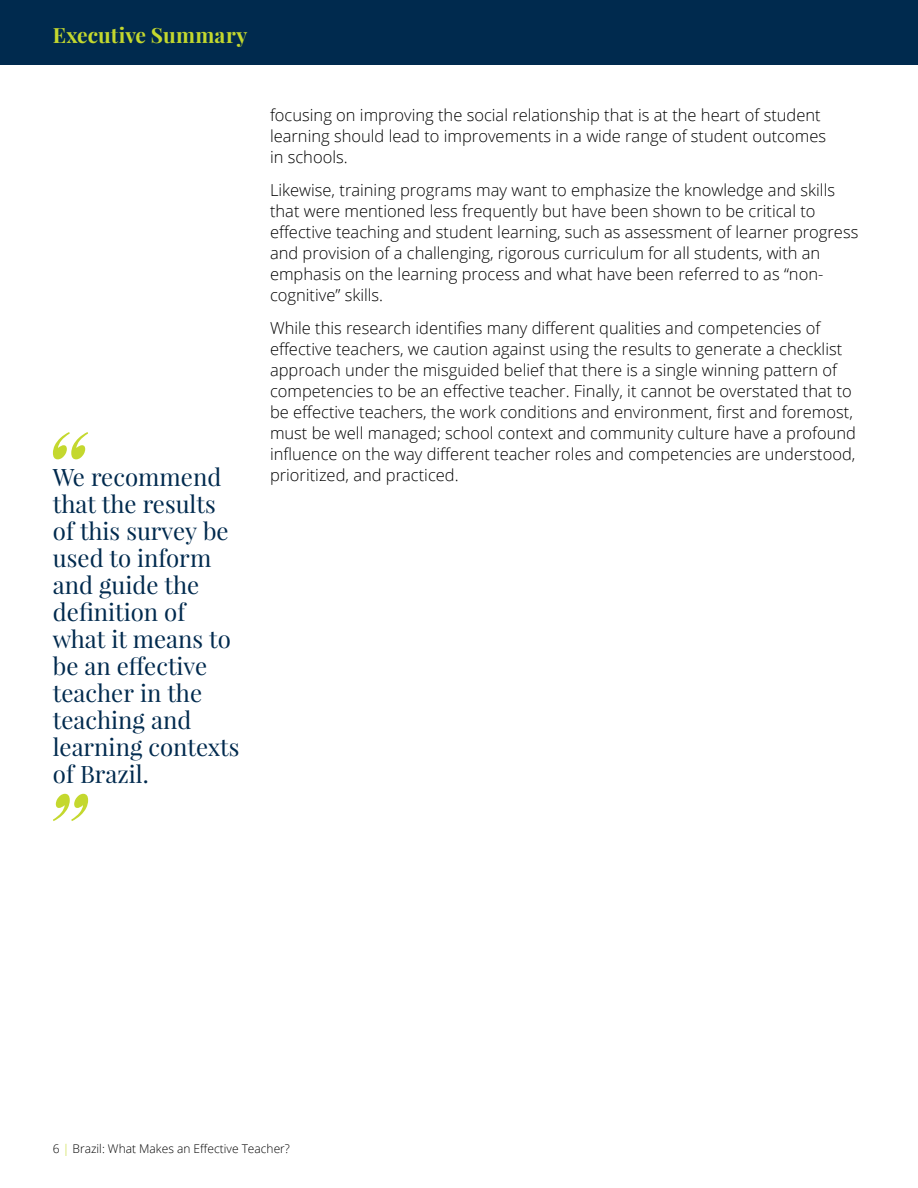
<style>
.page{position:relative;width:918px;height:1188px;background:#fff}
.page>*{position:absolute;margin:0;border:0;box-sizing:border-box;transform-origin:0 0}
.Quote_blue{font:24px/27px "Playfair Display";color:#002a4e}
.Message_D_Blue{font:700 21px "Playfair Display";letter-spacing:.005em;color:#c4d82e}
.body{font:300 16.5px/21px "Open Sans";color:#000}
.t1{font:300 12px "Open Sans";color:#000}
.s1{color:#c4d82e}
</style>
<div class="page">
<div style="left:0;top:0;width:918px;height:65px;background:#002a4e"></div>
<svg style="left:53px;top:432px;width:35px;height:27px"></svg>
<svg style="left:53px;top:794px;width:35px;height:27px"></svg>
<p class="Message_D_Blue" style="left:53px;top:22px;width:196px">Executive Summary</p>
<p class="body" style="left:270px;top:104px;width:558px">focusing on improving the social relationship that is at the heart of student learning should lead to improvements in a wide range of student outcomes in schools.</p>
<p class="body" style="left:270px;top:179px;width:590px">Likewise, training programs may want to emphasize the knowledge and skills that were mentioned less frequently but have been shown to be critical to effective teaching and student learning, such as assessment of learner progress and provision of a challenging, rigorous curriculum for all students, with an emphasis on the learning process and what have been referred to as “non&shy;cognitive” skills.</p>
<p class="body" style="left:270px;top:317px;width:588px">While this research identifies many different qualities and competencies of effective teachers, we caution against using the results to generate a checklist approach under the misguided belief that there is a single winning pattern of competencies to be an effective teacher. Finally, it cannot be overstated that to be effective teachers, the work conditions and environment, first and foremost, must be well managed; school context and community culture have a profound influence on the way different teacher roles and competencies are understood,</p>
<p class="Quote_blue" style="left:53px;top:463px;width:170px">We recommend</p>
<p class="body" style="left:270px;top:464px;width:190px">prioritized, and practiced.</p>
<p class="Quote_blue" style="left:53px;top:490px;width:188px">that the results of this survey be used to inform and guide the definition of what it means to be an effective teacher in the teaching and learning contexts of Brazil.</p>
<p class="t1" style="left:53px;top:1140px;width:239px">6 <span class="s1">|</span> Brazil: What Makes an Effective Teacher?</p>
</div>
